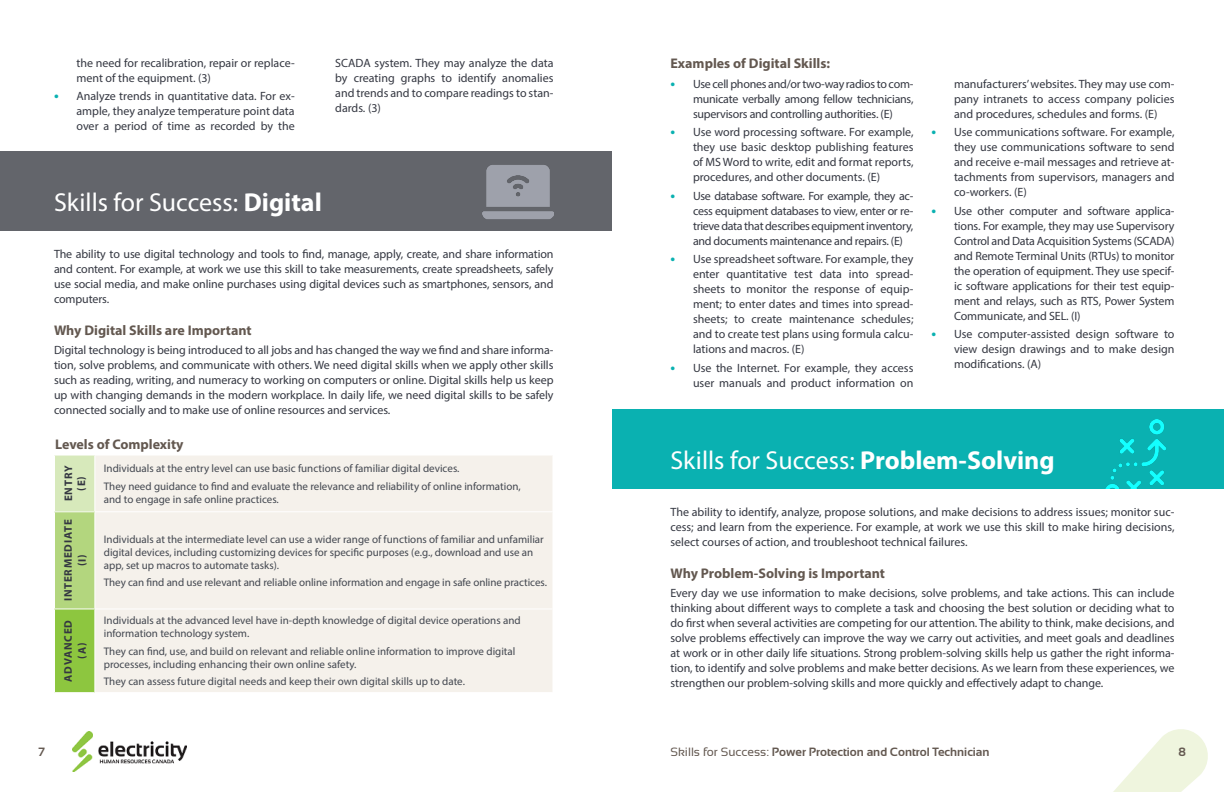
<style>
.page{position:relative;width:1224px;height:792px;background:#fff}
.page>*{position:absolute;margin:0;border:0;box-sizing:border-box;transform-origin:0 0}
.H2__Problem-Solving{font:26px "Myriad Pro";color:#fff}
.H2__Digital{font:26px "Myriad Pro";color:#fff}
.H3{font:700 14px "Myriad Pro";color:#635850}
.Body_-_Span_Columns{font:12px/15px "Myriad Pro";color:#343741;text-align:justify}
.t1{font:700 12px "Sansation";color:#635850}
.Table_-_Content{font:11px/13px "Myriad Pro";color:#434750}
.Table_-_Header_Row{font:700 11px/14px "Myriad Pro";letter-spacing:.07em;color:#343741;text-align:center}
.s1{font-weight:700;font-size:14px;color:#0ab1b1}
.s2{font-weight:700}
.s3{font-weight:400}
</style>
<div class="page">
<svg style="left:1113px;top:729px;width:95px;height:63px"></svg>
<div style="left:612px;top:409px;width:612px;height:79px;background:#0ab1b1"></div>
<div style="left:0;top:151px;width:612px;height:80px;background:#63656b"></div>
<div style="left:54px;top:455px;width:41px;height:57px;background:#d7e9bb"></div>
<div style="left:95px;top:456px;width:457px;height:236px;background:#f5f1eb"></div>
<div style="left:54px;top:512px;width:41px;height:97px;background:#b3d67e"></div>
<div style="left:54px;top:609px;width:41px;height:84px;background:#8dc63f"></div>
<hr style="left:54px;top:455px;width:41px;height:1px;background:#fff">
<hr style="left:54px;top:456px;width:1px;height:55px;background:#fff">
<hr style="left:94px;top:456px;width:1px;height:55px;background:#fff">
<hr style="left:54px;top:511px;width:41px;height:1px;background:#fff">
<hr style="left:54px;top:512px;width:1px;height:96px;background:#fff">
<hr style="left:94px;top:512px;width:1px;height:96px;background:#fff">
<hr style="left:54px;top:608px;width:41px;height:1px;background:#fff">
<hr style="left:54px;top:609px;width:1px;height:83px;background:#fff">
<hr style="left:94px;top:609px;width:1px;height:83px;background:#fff">
<hr style="left:95px;top:511px;width:459px;height:1px;background:#fff">
<hr style="left:95px;top:608px;width:459px;height:1px;background:#fff">
<hr style="left:54px;top:692px;width:41px;height:1px;background:#fff">
<img style="left:1096px;top:420px;width:78px;height:69px">
<img style="left:482px;top:165px;width:72px;height:54px">
<img style="left:72px;top:732px;width:115px;height:40px">
<p class="Body_-_Span_Columns" style="left:76px;top:55px;width:220px">the need for recalibration, repair or replace&shy;ment of the equipment. (3)</p>
<p class="Body_-_Span_Columns" style="left:76px;top:88px;width:220px;text-indent:-22px"><span class="s1">•</span> Analyze trends in quantitative data. For ex&shy;ample, they analyze temperature point data over a period of time as recorded by the</p>
<p class="Body_-_Span_Columns" style="left:335px;top:55px;width:220px">SCADA system. They may analyze the data by creating graphs to identify anomalies and trends and to compare readings to stan&shy;dards. (3)</p>
<p class="H2__Digital" style="left:54px;top:187px;width:269px">Skills for Success: <span class="s2">Digital</span></p>
<p class="Body_-_Span_Columns" style="left:54px;top:246px;width:501px">The ability to use digital technology and tools to find, manage, apply, create, and share information and content. For example, at work we use this skill to take measurements, create spreadsheets, safely use social media, and make online purchases using digital devices such as smartphones, sensors, and computers.</p>
<h2 class="H3" style="left:54px;top:321px;width:199px">Why Digital Skills are Important</h2>
<p class="Body_-_Span_Columns" style="left:54px;top:343px;width:501px">Digital technology is being introduced to all jobs and has changed the way we find and share informa&shy;tion, solve problems, and communicate with others. We need digital skills when we apply other skills such as reading, writing, and numeracy to working on computers or online. Digital skills help us keep up with changing demands in the modern workplace. In daily life, we need digital skills to be safely connected socially and to make use of online resources and services.</p>
<h2 class="H3" style="left:55px;top:435px;width:130px">Levels of Complexity</h2>
<p class="Table_-_Header_Row" style="left:62px;top:501px;width:37px;line-height:13px;rotate:-90deg">ENTRY (E)</p>
<p class="Table_-_Content" style="left:104px;top:462px;width:357px">Individuals at the entry level can use basic functions of familiar digital devices.</p>
<p class="Table_-_Content" style="left:104px;top:479px;width:419px">They need guidance to find and evaluate the relevance and reliability of online information, and to engage in safe online practices.</p>
<p class="Table_-_Header_Row" style="left:61px;top:601px;width:83px;rotate:-90deg">INTERMEDIATE (I)</p>
<p class="Table_-_Content" style="left:104px;top:532px;width:441px">Individuals at the intermediate level can use a wider range of functions of familiar and unfamiliar digital devices, including customizing devices for specific purposes (e.g., download and use an app, set up macros to automate tasks).</p>
<p class="Table_-_Content" style="left:104px;top:576px;width:445px">They can find and use relevant and reliable online information and engage in safe online practices.</p>
<p class="Table_-_Header_Row" style="left:61px;top:682px;width:63px;rotate:-90deg">ADVANCED (A)</p>
<p class="Table_-_Content" style="left:104px;top:614px;width:418px">Individuals at the advanced level have in-depth knowledge of digital device operations and information technology system.</p>
<p class="Table_-_Content" style="left:104px;top:645px;width:413px">They can find, use, and build on relevant and reliable online information to improve digital processes, including enhancing their own online safety.</p>
<p class="Table_-_Content" style="left:104px;top:675px;width:363px">They can assess future digital needs and keep their own digital skills up to date.</p>
<p class="t1" style="left:38px;top:745px;width:8px">7</p>
<h2 class="H3" style="left:670px;top:54px;width:161px">Examples of Digital Skills:</h2>
<p class="Body_-_Span_Columns" style="left:693px;top:76px;width:222px;text-indent:-22px"><span class="s1">•</span> Use cell phones and/or two-way radios to com&shy;municate verbally among fellow technicians, supervisors and controlling authorities. (E)</p>
<p class="Body_-_Span_Columns" style="left:693px;top:124px;width:222px;text-indent:-22px"><span class="s1">•</span> Use word processing software. For example, they use basic desktop publishing features of MS Word to write, edit and format reports, procedures, and other documents. (E)</p>
<p class="Body_-_Span_Columns" style="left:693px;top:188px;width:222px;text-indent:-22px"><span class="s1">•</span> Use database software. For example, they ac&shy;cess equipment databases to view, enter or re&shy;trieve data that describes equipment inventory, and documents maintenance and repairs. (E)</p>
<p class="Body_-_Span_Columns" style="left:693px;top:252px;width:222px;text-indent:-22px"><span class="s1">•</span> Use spreadsheet software. For example, they enter quantitative test data into spread&shy;sheets to monitor the response of equip&shy;ment; to enter dates and times into spread&shy;sheets; to create maintenance schedules; and to create test plans using formula calcu&shy;lations and macros. (E)</p>
<p class="Body_-_Span_Columns" style="left:670px;top:360px;width:245px;text-align:right"><span class="s1">•</span> Use the Internet. For example, they access user manuals and product information on</p>
<p class="Body_-_Span_Columns" style="left:954px;top:76px;width:222px">manufacturers’ websites. They may use com&shy;pany intranets to access company policies and procedures, schedules and forms. (E)</p>
<p class="Body_-_Span_Columns" style="left:954px;top:124px;width:222px;text-indent:-22px"><span class="s1">•</span> Use communications software. For example, they use communications software to send and receive e-mail messages and retrieve at&shy;tachments from supervisors, managers and co-workers. (E)</p>
<p class="Body_-_Span_Columns" style="left:954px;top:203px;width:222px;text-indent:-22px"><span class="s1">•</span> Use other computer and software applica&shy;tions. For example, they may use Supervisory Control and Data Acquisition Systems (SCADA) and Remote Terminal Units (RTUs) to monitor the operation of equipment. They use specif&shy;ic software applications for their test equip&shy;ment and relays, such as RTS, Power System Communicate, and SEL. (I)</p>
<p class="Body_-_Span_Columns" style="left:954px;top:327px;width:222px;text-indent:-22px"><span class="s1">•</span> Use computer-assisted design software to view design drawings and to make design modifications. (A)</p>
<p class="H2__Problem-Solving" style="left:670px;top:444px;width:386px">Skills for Success: <span class="s2">Problem-Solving</span></p>
<p class="Body_-_Span_Columns" style="left:671px;top:504px;width:506px">The ability to identify, analyze, propose solutions, and make decisions to address issues; monitor suc&shy;cess; and learn from the experience. For example, at work we use this skill to make hiring decisions, select courses of action, and troubleshoot technical failures.</p>
<h2 class="H3" style="left:671px;top:564px;width:216px">Why Problem-Solving is Important</h2>
<p class="Body_-_Span_Columns" style="left:671px;top:585px;width:506px">Every day we use information to make decisions, solve problems, and take actions. This can include thinking about different ways to complete a task and choosing the best solution or deciding what to do first when several activities are competing for our attention. The ability to think, make decisions, and solve problems effectively can improve the way we carry out activities, and meet goals and deadlines at work or in other daily life situations. Strong problem-solving skills help us gather the right informa&shy;tion, to identify and solve problems and make better decisions. As we learn from these experiences, we strengthen our problem-solving skills and more quickly and effectively adapt to change.</p>
<p class="t1" style="left:670px;top:745px;width:321px"><span class="s3">Skills for Success:</span> Power Protection and Control Technician</p>
<p class="t1" style="left:1178px;top:745px;width:9px">8</p>
</div>
